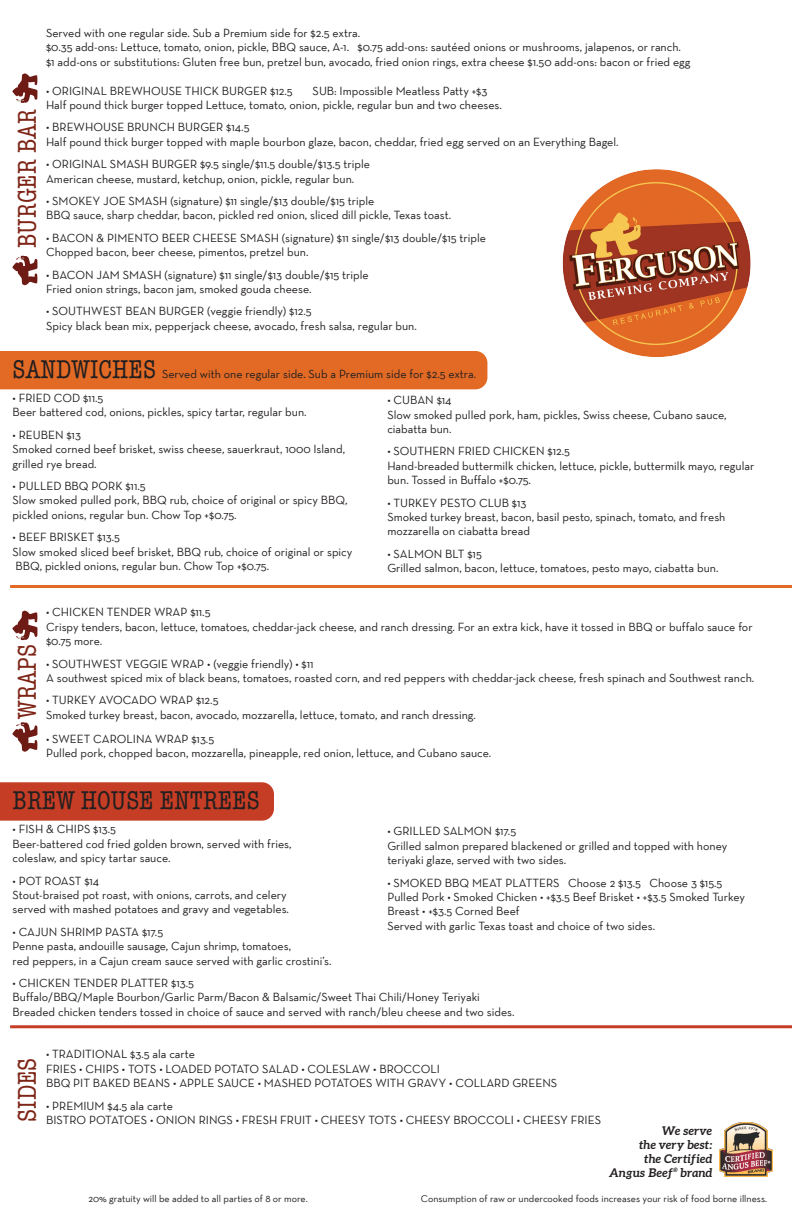
<style>
.page{position:relative;width:792px;height:1224px;background:#fff}
.page>*{position:absolute;margin:0;border:0;box-sizing:border-box;transform-origin:0 0}
.t1{font:26px "ITC American Typewriter Condensed";color:#7e2517}
.t2{font:26px "ITC American Typewriter Condensed";color:#231f20}
.t3{font:12px/14.4px "Neutra Text";color:#231f20}
.t4{font:italic 700 12px "Aleo";color:#231f20}
.t5{font:10px "Neutra Text";color:#231f20}
.s1{font-family:"ITC American Typewriter Condensed";font-size:26px}
</style>
<div class="page">
<img style="left:562px;top:169px;width:189px;height:188px">
<svg style="left:12px;top:256px;width:25px;height:29px"></svg>
<svg style="left:12px;top:73px;width:25px;height:30px"></svg>
<svg style="left:12px;top:722px;width:25px;height:30px"></svg>
<svg style="left:12px;top:611px;width:25px;height:29px"></svg>
<img style="left:720px;top:1123px;width:52px;height:54px">
<div style="left:0;top:351px;width:487px;height:38px;background:#e26a25"></div>
<hr style="left:10px;top:585px;width:782px;height:3px;background:#e26a25">
<div style="left:0;top:782px;width:274px;height:39px;background:#c53d25"></div>
<hr style="left:10px;top:1025px;width:782px;height:3px;background:#c53d25">
<p class="t1" style="left:13px;top:248px;width:141px;rotate:-90deg">BURGER BAR</p>
<p class="t3" style="left:46px;top:25px;width:316px">Served with one regular side. Sub a Premium side for $2.5 extra.</p>
<p class="t3" style="left:46px;top:40px;width:636px">$0.35 add-ons: Lettuce, tomato, onion, pickle, BBQ sauce, A-1. $0.75 add-ons: sautéed onions or mushrooms, jalapenos, or ranch.</p>
<p class="t3" style="left:46px;top:54px;width:646px">$1 add-ons or substitutions: Gluten free bun, pretzel bun, avocado, fried onion rings, extra cheese $1.50 add-ons: bacon or fried egg</p>
<p class="t3" style="left:46px;top:83px;width:248px">• ORIGINAL BREWHOUSE THICK BURGER $12.5</p>
<p class="t3" style="left:313px;top:83px;width:176px">SUB: Impossible Meatless Patty +$3</p>
<p class="t3" style="left:46px;top:97px;width:457px">Half pound thick burger topped Lettuce, tomato, onion, pickle, regular bun and two cheeses.</p>
<p class="t3" style="left:46px;top:120px;width:205px">• BREWHOUSE BRUNCH BURGER $14.5</p>
<p class="t3" style="left:46px;top:134px;width:574px">Half pound thick burger topped with maple bourbon glaze, bacon, cheddar, fried egg served on an Everything Bagel.</p>
<p class="t3" style="left:46px;top:157px;width:325px">• ORIGINAL SMASH BURGER $9.5 single/$11.5 double/$13.5 triple</p>
<p class="t3" style="left:46px;top:171px;width:310px">American cheese, mustard, ketchup, onion, pickle, regular bun.</p>
<p class="t3" style="left:46px;top:193px;width:330px">• SMOKEY JOE SMASH (signature) $11 single/$13 double/$15 triple</p>
<p class="t3" style="left:46px;top:208px;width:407px">BBQ sauce, sharp cheddar, bacon, pickled red onion, sliced dill pickle, Texas toast.</p>
<p class="t3" style="left:46px;top:230px;width:441px">• BACON &amp; PIMENTO BEER CHEESE SMASH (signature) $11 single/$13 double/$15 triple</p>
<p class="t3" style="left:46px;top:245px;width:264px">Chopped bacon, beer cheese, pimentos, pretzel bun.</p>
<p class="t3" style="left:46px;top:267px;width:324px">• BACON JAM SMASH (signature) $11 single/$13 double/$15 triple</p>
<p class="t3" style="left:46px;top:281px;width:267px">Fried onion strings, bacon jam, smoked gouda cheese.</p>
<p class="t3" style="left:46px;top:304px;width:267px">• SOUTHWEST BEAN BURGER (veggie friendly) $12.5</p>
<p class="t3" style="left:46px;top:318px;width:372px">Spicy black bean mix, pepperjack cheese, avocado, fresh salsa, regular bun.</p>
<p class="t3" style="left:13px;top:366px;width:465px"><span class="s1">SANDWICHES</span> Served with one regular side. Sub a Premium side for $2.5 extra.</p>
<p class="t3" style="left:13px;top:391px;width:92px">• FRIED COD $11.5</p>
<p class="t3" style="left:13px;top:405px;width:296px">Beer battered cod, onions, pickles, spicy tartar, regular bun.</p>
<p class="t3" style="left:13px;top:427px;width:70px">• REUBEN $13</p>
<p class="t3" style="left:13px;top:442px;width:334px">Smoked corned beef brisket, swiss cheese, sauerkraut, 1000 Island,</p>
<p class="t3" style="left:13px;top:456px;width:86px">grilled rye bread.</p>
<p class="t3" style="left:13px;top:479px;width:135px">• PULLED BBQ PORK $11.5</p>
<p class="t3" style="left:13px;top:493px;width:337px">Slow smoked pulled pork, BBQ rub, choice of original or spicy BBQ,</p>
<p class="t3" style="left:13px;top:507px;width:226px">pickled onions, regular bun. Chow Top +$0.75.</p>
<p class="t3" style="left:13px;top:530px;width:109px">• BEEF BRISKET $13.5</p>
<p class="t3" style="left:13px;top:544px;width:341px">Slow smoked sliced beef brisket, BBQ rub, choice of original or spicy</p>
<p class="t3" style="left:15px;top:559px;width:255px">BBQ, pickled onions, regular bun. Chow Top +$0.75.</p>
<p class="t3" style="left:387px;top:393px;width:66px">• CUBAN $14</p>
<p class="t3" style="left:387px;top:407px;width:341px">Slow smoked pulled pork, ham, pickles, Swiss cheese, Cubano sauce, ciabatta bun.</p>
<p class="t3" style="left:387px;top:444px;width:184px">• SOUTHERN FRIED CHICKEN $12.5</p>
<p class="t3" style="left:387px;top:458px;width:368px">Hand-breaded buttermilk chicken, lettuce, pickle, buttermilk mayo, regular bun. Tossed in Buffalo +$0.75.</p>
<p class="t3" style="left:387px;top:495px;width:141px">• TURKEY PESTO CLUB $13</p>
<p class="t3" style="left:387px;top:509px;width:340px">Smoked turkey breast, bacon, basil pesto, spinach, tomato, and fresh mozzarella on ciabatta bread</p>
<p class="t3" style="left:387px;top:546px;width:96px">• SALMON BLT $15</p>
<p class="t3" style="left:387px;top:561px;width:333px">Grilled salmon, bacon, lettuce, tomatoes, pesto mayo, ciabatta bun.</p>
<p class="t1" style="left:13px;top:719px;width:76px;rotate:-90deg">WRAPS</p>
<p class="t3" style="left:46px;top:605px;width:166px">• CHICKEN TENDER WRAP $11.5</p>
<p class="t3" style="left:46px;top:619px;width:708px">Crispy tenders, bacon, lettuce, tomatoes, cheddar-jack cheese, and ranch dressing. For an extra kick, have it tossed in BBQ or buffalo sauce for $0.75 more.</p>
<p class="t3" style="left:46px;top:656px;width:269px">• SOUTHWEST VEGGIE WRAP • (veggie friendly) • $11</p>
<p class="t3" style="left:46px;top:671px;width:710px">A southwest spiced mix of black beans, tomatoes, roasted corn, and red peppers with cheddar-jack cheese, fresh spinach and Southwest ranch.</p>
<p class="t3" style="left:46px;top:693px;width:174px">• TURKEY AVOCADO WRAP $12.5</p>
<p class="t3" style="left:46px;top:707px;width:431px">Smoked turkey breast, bacon, avocado, mozzarella, lettuce, tomato, and ranch dressing.</p>
<p class="t3" style="left:46px;top:731px;width:170px">• SWEET CAROLINA WRAP $13.5</p>
<p class="t3" style="left:46px;top:746px;width:447px">Pulled pork, chopped bacon, mozzarella, pineapple, red onion, lettuce, and Cubano sauce.</p>
<p class="t2" style="left:13px;top:786px;width:249px">BREW HOUSE ENTREES</p>
<p class="t3" style="left:13px;top:822px;width:105px">• FISH &amp; CHIPS $13.5</p>
<p class="t3" style="left:13px;top:836px;width:280px">Beer-battered cod fried golden brown, served with fries,</p>
<p class="t3" style="left:13px;top:851px;width:159px">coleslaw, and spicy tartar sauce.</p>
<p class="t3" style="left:13px;top:873px;width:88px">• POT ROAST $14</p>
<p class="t3" style="left:13px;top:887px;width:276px">Stout-braised pot roast, with onions, carrots, and celery</p>
<p class="t3" style="left:13px;top:902px;width:278px">served with mashed potatoes and gravy and vegetables.</p>
<p class="t3" style="left:13px;top:924px;width:152px">• CAJUN SHRIMP PASTA $17.5</p>
<p class="t3" style="left:13px;top:939px;width:280px">Penne pasta, andouille sausage, Cajun shrimp, tomatoes,</p>
<p class="t3" style="left:13px;top:953px;width:320px">red peppers, in a Cajun cream sauce served with garlic crostini’s.</p>
<p class="t3" style="left:13px;top:975px;width:183px">• CHICKEN TENDER PLATTER $13.5</p>
<p class="t3" style="left:13px;top:990px;width:469px">Buffalo/BBQ/Maple Bourbon/Garlic Parm/Bacon &amp; Balsamic/Sweet Thai Chili/Honey Teriyaki</p>
<p class="t3" style="left:13px;top:1004px;width:503px">Breaded chicken tenders tossed in choice of sauce and served with ranch/bleu cheese and two sides.</p>
<p class="t3" style="left:387px;top:824px;width:130px">• GRILLED SALMON $17.5</p>
<p class="t3" style="left:387px;top:838px;width:342px">Grilled salmon prepared blackened or grilled and topped with honey teriyaki glaze, served with two sides.</p>
<p class="t3" style="left:387px;top:875px;width:337px">• SMOKED BBQ MEAT PLATTERS Choose 2 $13.5 Choose 3 $15.5</p>
<p class="t3" style="left:387px;top:890px;width:359px">Pulled Pork • Smoked Chicken • +$3.5 Beef Brisket • +$3.5 Smoked Turkey<br>Breast • +$3.5 Corned Beef</p>
<p class="t3" style="left:387px;top:918px;width:269px">Served with garlic Texas toast and choice of two sides.</p>
<p class="t1" style="left:13px;top:1122px;width:65px;rotate:-90deg">SIDES</p>
<p class="t3" style="left:46px;top:1047px;width:151px">• TRADITIONAL $3.5 ala carte</p>
<p class="t3" style="left:46px;top:1061px;width:395px">FRIES • CHIPS • TOTS • LOADED POTATO SALAD • COLESLAW • BROCCOLI</p>
<p class="t3" style="left:46px;top:1076px;width:513px">BBQ PIT BAKED BEANS • APPLE SAUCE • MASHED POTATOES WITH GRAVY • COLLARD GREENS</p>
<p class="t3" style="left:46px;top:1098px;width:128px">• PREMIUM $4.5 ala carte</p>
<p class="t3" style="left:46px;top:1112px;width:556px">BISTRO POTATOES • ONION RINGS • FRESH FRUIT • CHEESY TOTS • CHEESY BROCCOLI • CHEESY FRIES</p>
<p class="t4" style="left:662px;top:1124px;width:52px">We serve</p>
<p class="t4" style="left:639px;top:1138px;width:75px">the very best:</p>
<p class="t4" style="left:644px;top:1152px;width:70px">the Certified</p>
<p class="t4" style="left:609px;top:1166px;width:105px">Angus Beef<sup>®</sup> brand</p>
<p class="t5" style="left:88px;top:1193px;width:221px">20% gratuity will be added to all parties of 8 or more.</p>
<p class="t5" style="left:421px;top:1193px;width:348px">Consumption of raw or undercooked foods increases your risk of food borne illness.</p>
</div>
